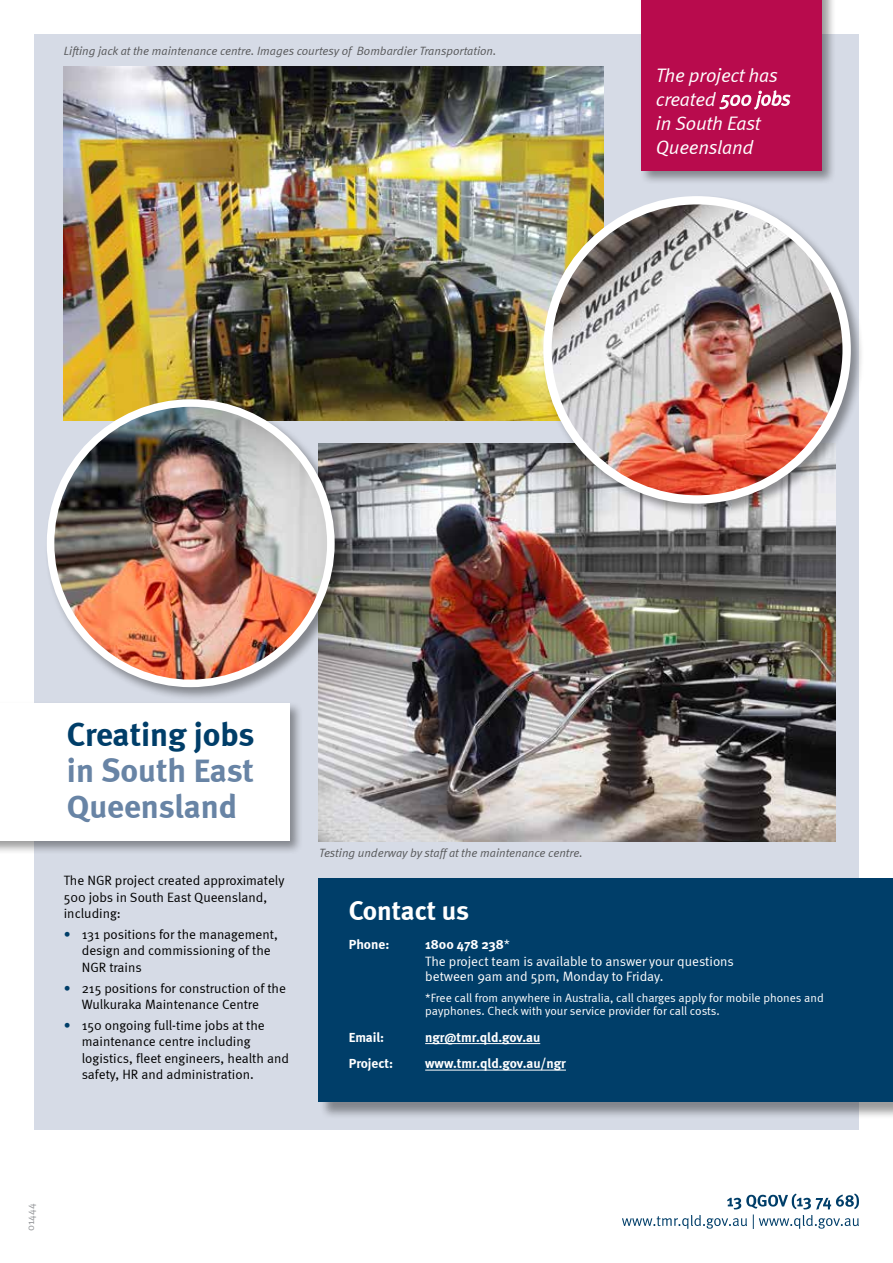
<style>
.page{position:relative;width:893px;height:1263px;background:#fff}
.page>*{position:absolute;margin:0;border:0;box-sizing:border-box;transform-origin:0 0}
.t1{font:700 33.3px/36px "Meta";color:#6884a5}
.t2{font:700 33.3px "Meta";letter-spacing:-.005em;color:#003e69}
.t3{font:700 27px "Meta";color:#fff}
.t4{font:italic 19.5px/24px "Meta Normal";letter-spacing:-.01em;color:#fff}
.t5{font:13.5px/16.5px "Meta Normal";color:#000}
.t6{font:13.5px/15px "Meta Normal";color:#fff}
.t7{font:700 13.5px "Meta";color:#fff}
.t8{font:italic 12px "Meta Normal";color:#58595b}
.t9{font:12px/13.5px "Meta Normal";color:#fff}
.t10{font:10.5px "Meta Normal";color:#939598}
.s1{color:#003e69}
.s2{font-family:"Meta Normal";font-weight:400}
</style>
<div class="page">
<div style="left:34px;top:34px;width:825px;height:1095px;background:#d6dbe6"></div>
<img style="left:64px;top:66px;width:540px;height:355px">
<img style="left:319px;top:443px;width:517px;height:399px">
<div style="left:0;top:701px;width:303px;height:154px;background:#000;opacity:.39"></div>
<div style="left:0;top:703px;width:289px;height:138px;background:#fff"></div>
<div style="left:639px;top:0;width:197px;height:185px;background:#000;opacity:.39"></div>
<div style="left:641px;top:0;width:181px;height:171px;background:#b80b4d"></div>
<svg style="left:719px;top:90px;width:72px;height:20px"></svg>
<div style="left:320px;top:879px;width:573px;height:240px;background:#000;opacity:.39"></div>
<div style="left:319px;top:879px;width:574px;height:223px;background:#003e69"></div>
<hr style="left:425px;top:1043px;width:115px;height:1px;background:#fff">
<hr style="left:425px;top:1070px;width:141px;height:1px;background:#fff">
<div style="left:45px;top:397px;width:304px;height:304px;background:#000;opacity:.39"></div>
<img style="left:51px;top:403px;width:280px;height:280px;border-radius:140px">
<div style="left:47px;top:399px;width:288px;height:288px;border:8px solid #fff;border-radius:50%"></div>
<div style="left:541px;top:194px;width:324px;height:324px;background:#000;opacity:.39"></div>
<img style="left:547px;top:200px;width:300px;height:299px;border-radius:150px">
<div style="left:543px;top:196px;width:308px;height:308px;border:8px solid #fff;border-radius:50%"></div>
<svg style="left:622px;top:1193px;width:237px;height:36px"></svg>
<p class="t8" style="left:64px;top:44px;width:434px">Lifting jack at the maintenance centre. Images courtesy of Bombardier Transportation.</p>
<h3 class="t4" style="left:656px;top:63px;width:123px">The project has created<br>in South East<br>Queensland</h3>
<h1 class="t2" style="left:67px;top:714px;width:189px">Creating jobs</h1>
<h1 class="t1" style="left:67px;top:752px;width:189px">in South East<br>Queensland</h1>
<p class="t5" style="left:64px;top:872px;width:222px">The NGR project created approximately<br>500 jobs in South East Queensland, including:</p>
<p class="t5" style="left:82px;top:926px;width:198px;text-indent:-18px"><span class="s1">•</span> 131 positions for the management, design and commissioning of the<br>NGR trains</p>
<p class="t5" style="left:82px;top:980px;width:206px;text-indent:-18px"><span class="s1">•</span> 215 positions for construction of the<br>Wulkuraka Maintenance Centre</p>
<p class="t5" style="left:82px;top:1017px;width:209px;text-indent:-18px"><span class="s1">•</span> 150 ongoing full-time jobs at the maintenance centre including logistics, fleet engineers, health and safety, HR and administration.</p>
<p class="t8" style="left:319px;top:846px;width:265px">Testing underway by staff at the maintenance centre.</p>
<h2 class="t3" style="left:349px;top:895px;width:122px">Contact us</h2>
<p class="t7" style="left:349px;top:937px;width:42px">Phone:</p>
<p class="t7" style="left:425px;top:937px;width:86px">1800 478 238<span class="s2">*</span></p>
<p class="t6" style="left:425px;top:953px;width:310px">The project team is available to answer your questions between 9am and 5pm, Monday to Friday.</p>
<p class="t9" style="left:425px;top:990px;width:400px">*Free call from anywhere in Australia, call charges apply for mobile phones and payphones. Check with your service provider for call costs.</p>
<p class="t7" style="left:349px;top:1029px;width:37px">Email:</p>
<p class="t7" style="left:425px;top:1029px;width:117px">ngr@tmr.qld.gov.au</p>
<p class="t7" style="left:349px;top:1055px;width:46px">Project:</p>
<p class="t7" style="left:425px;top:1055px;width:142px">www.tmr.qld.gov.au/ngr</p>
<p class="t10" style="left:24px;top:1231px;width:29px;rotate:-90deg">01444</p>
</div>
